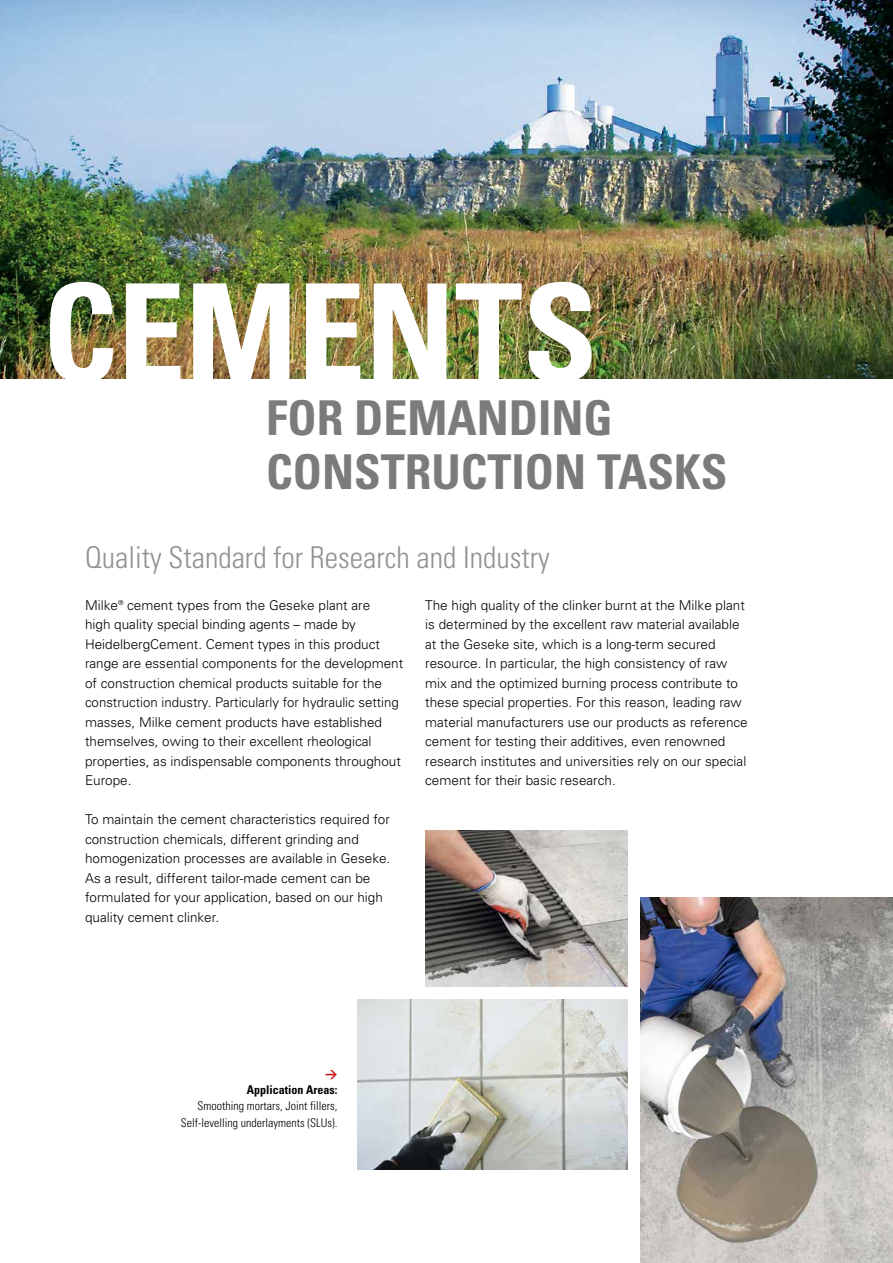
<style>
.page{position:relative;width:893px;height:1263px;background:#fff}
.page>*{position:absolute;margin:0;border:0;box-sizing:border-box;transform-origin:0 0}
.Titelhead_36_Pt_einz{font:700 condensed 135px "Univers";color:#fff}
.Titelhead_32_Pt_zwei{font:700 condensed 48px/54px "Univers";color:#7b7b7a}
.Subhead_20_pt_grau{font:300 condensed 30px "Univers";color:#919292}
.Fließtext_45_Univers{font:300 13.5px/19.5px "Univers";color:#000}
.BU_8_11{font:300 condensed 12px/16.5px "Univers";color:#000;text-align:right}
.Pfeil_BU_DIN{font:700 12px "DIN";color:#cd1316}
.s1{font-weight:700}
</style>
<div class="page">
<img style="left:0;top:0;width:893px;height:378px">
<img style="left:357px;top:999px;width:271px;height:170px">
<img style="left:425px;top:831px;width:203px;height:155px">
<img style="left:640px;top:897px;width:253px;height:366px">
<p class="Titelhead_36_Pt_einz" style="left:43px;top:250px;width:557px">CEMENTS</p>
<p class="Titelhead_32_Pt_zwei" style="left:266px;top:390px;width:463px">FOR DEMANDING<br>CONSTRUCTION TASKS</p>
<p class="Subhead_20_pt_grau" style="left:85px;top:539px;width:466px">Quality Standard for Research and Industry</p>
<p class="Fließtext_45_Univers" style="left:85px;top:595px;width:320px">Milke<sup>®</sup> cement types from the Geseke plant are<br>high quality special binding agents – made by HeidelbergCement. Cement types in this product range are essential components for the development of construction chemical products suitable for the construction industry. Particularly for hydraulic setting masses, Milke cement products have established themselves, owing to their excellent rheological properties, as indispensable components throughout Europe.</p>
<p class="Fließtext_45_Univers" style="left:85px;top:809px;width:307px">To maintain the cement characteristics required for construction chemicals, different grinding and homogenization processes are available in Geseke.<br>As a result, different tailor-made cement can be formulated for your application, based on our high quality cement clinker.</p>
<p class="Fließtext_45_Univers" style="left:425px;top:595px;width:324px">The high quality of the clinker burnt at the Milke plant is determined by the excellent raw material available at the Geseke site, which is a long-term secured resource. In particular, the high consistency of raw mix and the optimized burning process contribute to these special properties. For this reason, leading raw material manufacturers use our products as reference cement for testing their additives, even renowned research institutes and universities rely on our special cement for their basic research.</p>
<p class="Pfeil_BU_DIN" style="left:325px;top:1066px;width:14px">&gt;</p>
<p class="BU_8_11" style="left:198px;top:1081px;width:141px"><span class="s1">Application Areas:<br></span>Smoothing mortars, Joint fillers,</p>
<p class="BU_8_11" style="left:181px;top:1114px;width:158px">Self-levelling underlayments (SLUs).</p>
</div>
